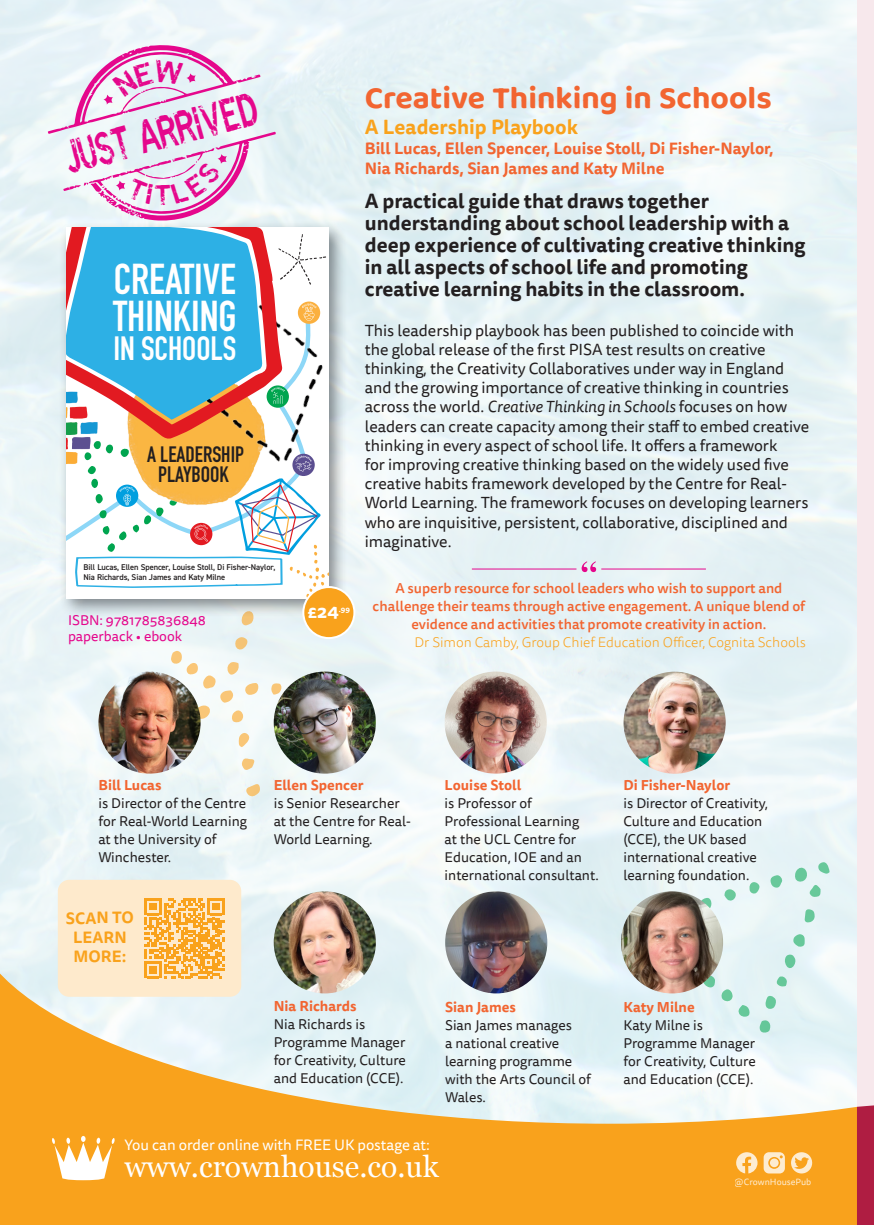
<style>
.page{position:relative;width:874px;height:1225px;background:#fff}
.page>*{position:absolute;margin:0;border:0;box-sizing:border-box;transform-origin:0 0}
.t1{font:700 42.6px "DIN Condensed";color:#fff}
.t2{font:41.4px "Miasm Infection";color:#e5078c;scale:.64 1}
.t3{font:700 33.2px "DIN Condensed";color:#fff}
.BL_Title{font:32px "Baloo 2";color:#f26531}
.t4{font:30px "Georgia";color:#fff}
.t5{font:700 22px/20px "DIN Condensed";color:#231f20;text-align:center}
.BL_body_sans{font:700 20px/22px "Tisa Sans Pro";color:#231f20}
.BL_Title-2{font:700 20px "Tisa Sans Pro";color:#f9a21c}
.BL_Spec{font:700 18px "Tisa Sans Pro";color:#fff}
.BL_body_sans-2{font:16px/19.2px "Tisa Sans Pro";color:#231f20}
.BL_Title-3{font:700 16px "Tisa Sans Pro";color:#f26531}
.BL_Spec-2{font:700 16px/19.2px "Tisa Sans Pro";letter-spacing:-.005em;color:#f9a21c;text-align:center}
.t6{font:15px "Tisa Sans Pro";color:#fff}
.BL_Title-4{font:14px/18px "Tisa Sans Pro";color:#231f20}
.t7{font:500 14px/18px "Tisa Sans Pro";color:#f26531;text-align:center}
.t8{font:300 14px "Tisa Sans Pro";color:#f9a21c}
.BL_Title-5{font:700 14px "Tisa Sans Pro";color:#f26531}
.BL_Spec-3{font:14px "Tisa Sans Pro";color:#e5078c}
.t9{font:9px "Tisa Sans Pro";color:#fff}
.t10{font:600 8.4px/10px "DIN2014";letter-spacing:-.01em;color:#231f20}
.BL_Spec-4{font:700 7.6px "Tisa Sans Pro";color:#fff}
.s1{font-style:italic}
.s2{font-weight:700;color:#f26531}
</style>
<div class="page">
<div style="left:856px;top:0;width:17px;height:1225px;background:#f7e8ec"></div>
<img style="left:0;top:0;width:856px;height:960px">
<svg style="left:792px;top:934px;width:12px;height:13px"></svg>
<svg style="left:784px;top:954px;width:11px;height:6px"></svg>
<svg style="left:769px;top:874px;width:13px;height:14px"></svg>
<svg style="left:804px;top:909px;width:11px;height:13px"></svg>
<svg style="left:724px;top:889px;width:12px;height:12px"></svg>
<svg style="left:794px;top:861px;width:35px;height:36px"></svg>
<svg style="left:749px;top:881px;width:10px;height:13px"></svg>
<svg style="left:0;top:960px;width:856px;height:265px;background:#f0c985"></svg>
<svg style="left:856px;top:1066px;width:17px;height:159px"></svg>
<svg style="left:735px;top:1152px;width:22px;height:21px"></svg>
<svg style="left:790px;top:1152px;width:22px;height:21px"></svg>
<svg style="left:763px;top:1152px;width:21px;height:21px"></svg>
<svg style="left:52px;top:1136px;width:63px;height:44px"></svg>
<svg style="left:241px;top:617px;width:13px;height:9px"></svg>
<svg style="left:246px;top:783px;width:14px;height:14px"></svg>
<svg style="left:241px;top:758px;width:13px;height:12px"></svg>
<svg style="left:171px;top:636px;width:87px;height:111px"></svg>
<svg style="left:270px;top:683px;width:12px;height:11px"></svg>
<svg style="left:581px;top:561px;width:15px;height:11px"></svg>
<hr style="left:471px;top:568px;width:105px;height:1px;background:#e5078c">
<hr style="left:601px;top:568px;width:104px;height:1px;background:#e5078c">
<img style="left:98px;top:671px;width:102px;height:102px;border-radius:51px">
<img style="left:273px;top:891px;width:102px;height:102px;border-radius:51px">
<img style="left:445px;top:891px;width:102px;height:102px;border-radius:51px">
<img style="left:620px;top:891px;width:102px;height:102px;border-radius:51px">
<img style="left:273px;top:671px;width:102px;height:102px;border-radius:51px">
<img style="left:444px;top:671px;width:102px;height:102px;border-radius:51px">
<img style="left:623px;top:671px;width:102px;height:102px;border-radius:51px">
<div style="left:59px;top:220px;width:288px;height:397px;background:#1a1c21;opacity:.5"></div>
<img style="left:282px;top:273px;width:47px;height:164px">
<svg style="left:66px;top:228px;width:216px;height:209px;background:#6aa2c0"></svg>
<svg style="left:278px;top:234px;width:48px;height:51px"></svg>
<svg style="left:266px;top:385px;width:23px;height:23px"></svg>
<svg style="left:271px;top:387px;width:13px;height:17px"></svg>
<svg style="left:298px;top:301px;width:22px;height:23px"></svg>
<svg style="left:302px;top:303px;width:14px;height:18px"></svg>
<img style="left:66px;top:389px;width:37px;height:75px">
<svg style="left:75px;top:437px;width:254px;height:161px"></svg>
<div style="left:58px;top:880px;width:183px;height:116px;background:#feeacc;border-radius:11px"></div>
<svg style="left:144px;top:898px;width:80px;height:80px"></svg>
<div style="left:303px;top:587px;width:51px;height:51px;background:#f9a21c;border-radius:50%"></div>
<div style="left:302px;top:586px;width:53px;height:53px;border:2px solid #fff;border-radius:50%"></div>
<svg style="left:48px;top:45px;width:228px;height:176px"></svg>
<h2 class="t2" style="left:59px;top:131px;width:311px;rotate:-15deg">JUST ARRIVED</h2>
<p class="t1" style="left:114px;top:251px;width:123px">CREATIVE</p>
<p class="t1" style="left:113px;top:287px;width:125px">THINKING</p>
<p class="t3" style="left:113px;top:326px;width:124px">IN SCHOOLS</p>
<p class="t5" style="left:147px;top:444px;width:98px">A LEADERSHIP<br>PLAYBOOK</p>
<p class="t10" style="left:84px;top:562px;width:193px">Bill Lucas, Ellen Spencer, Louise Stoll, Di Fisher-Naylor,<br>Nia Richards, Sian James and Katy Milne</p>
<p class="BL_Spec-3" style="left:68px;top:611px;width:139px">ISBN: 9781785836848</p>
<p class="BL_Spec-3" style="left:68px;top:626px;width:116px">paperback • ebook</p>
<p class="BL_Spec" style="left:307px;top:598px;width:33px">£24</p>
<p class="BL_Spec-4" style="left:338px;top:604px;width:13px">.99</p>
<p class="BL_Title" style="left:364px;top:75px;width:408px">Creative Thinking in Schools</p>
<p class="BL_Title-2" style="left:364px;top:112px;width:215px">A Leadership Playbook</p>
<p class="BL_Title-3" style="left:364px;top:136px;width:410px">Bill Lucas, Ellen Spencer, Louise Stoll, Di Fisher-Naylor,</p>
<p class="BL_Title-3" style="left:364px;top:156px;width:301px">Nia Richards, Sian James and Katy Milne</p>
<p class="BL_body_sans" style="left:364px;top:190px;width:442px">A practical guide that draws together understanding about school leadership with a deep experience of cultivating creative thinking in all aspects of school life and promoting creative learning habits in the classroom.</p>
<p class="BL_body_sans-2" style="left:364px;top:321px;width:445px">This leadership playbook has been published to coincide with the global release of the first PISA test results on creative thinking, the Creativity Collaboratives under way in England and the growing importance of creative thinking in countries across the world. <span class="s1">Creative Thinking in Schools</span> focuses on how leaders can create capacity among their staff to embed creative thinking in every aspect of school life. It offers a framework<br>for improving creative thinking based on the widely used five creative habits framework developed by the Centre for Real-World Learning. The framework focuses on developing learners who are inquisitive, persistent, collaborative, disciplined and imaginative.</p>
<p class="t7" style="left:372px;top:579px;width:434px">A superb resource for school leaders who wish to support and challenge their teams through active engagement. A unique blend of evidence and activities that promote creativity in action.</p>
<p class="t8" style="left:414px;top:633px;width:392px">Dr Simon Camby, Group Chief Education Officer, Cognita Schools</p>
<p class="BL_Title-4" style="left:98px;top:776px;width:150px"><span class="s2">Bill Lucas<br></span>is Director of the Centre for Real-World Learning at the University of<br>Winchester.</p>
<p class="BL_Title-4" style="left:273px;top:776px;width:139px"><span class="s2">Ellen Spencer<br></span>is Senior Researcher at the Centre for Real-<br>World Learning.</p>
<p class="BL_Title-5" style="left:444px;top:775px;width:78px">Louise Stoll</p>
<p class="BL_Title-4" style="left:444px;top:794px;width:155px">is Professor of<br>Professional Learning<br>at the UCL Centre for<br>Education, IOE and an international consultant.</p>
<p class="BL_Spec-2" style="left:66px;top:908px;width:69px">SCAN TO<br>LEARN</p>
<p class="BL_Spec-2" style="left:73px;top:946px;width:55px">MORE:</p>
<p class="BL_Title-5" style="left:623px;top:774px;width:108px">Di Fisher-Naylor</p>
<p class="BL_Title-4" style="left:623px;top:794px;width:146px">is Director of Creativity,<br>Culture and Education (CCE), the UK based international creative learning foundation.</p>
<p class="BL_Title-5" style="left:273px;top:996px;width:84px">Nia Richards</p>
<p class="BL_Title-4" style="left:273px;top:1015px;width:134px">Nia Richards is<br>Programme Manager for Creativity, Culture and Education (CCE).</p>
<p class="BL_Title-4" style="left:445px;top:998px;width:147px"><span class="s2">Sian James<br></span>Sian James manages<br>a national creative learning programme with the Arts Council of<br>Wales.</p>
<p class="BL_Title-5" style="left:623px;top:996px;width:73px">Katy Milne</p>
<p class="BL_Title-4" style="left:623px;top:1016px;width:134px">Katy Milne is<br>Programme Manager for Creativity, Culture and Education (CCE).</p>
<p class="t6" style="left:124px;top:1134px;width:307px">You can order online with FREE UK postage at:</p>
<p class="t4" style="left:124px;top:1144px;width:316px">www.crownhouse.co.uk</p>
<p class="t9" style="left:734px;top:1175px;width:78px">@CrownHousePub</p>
</div>
